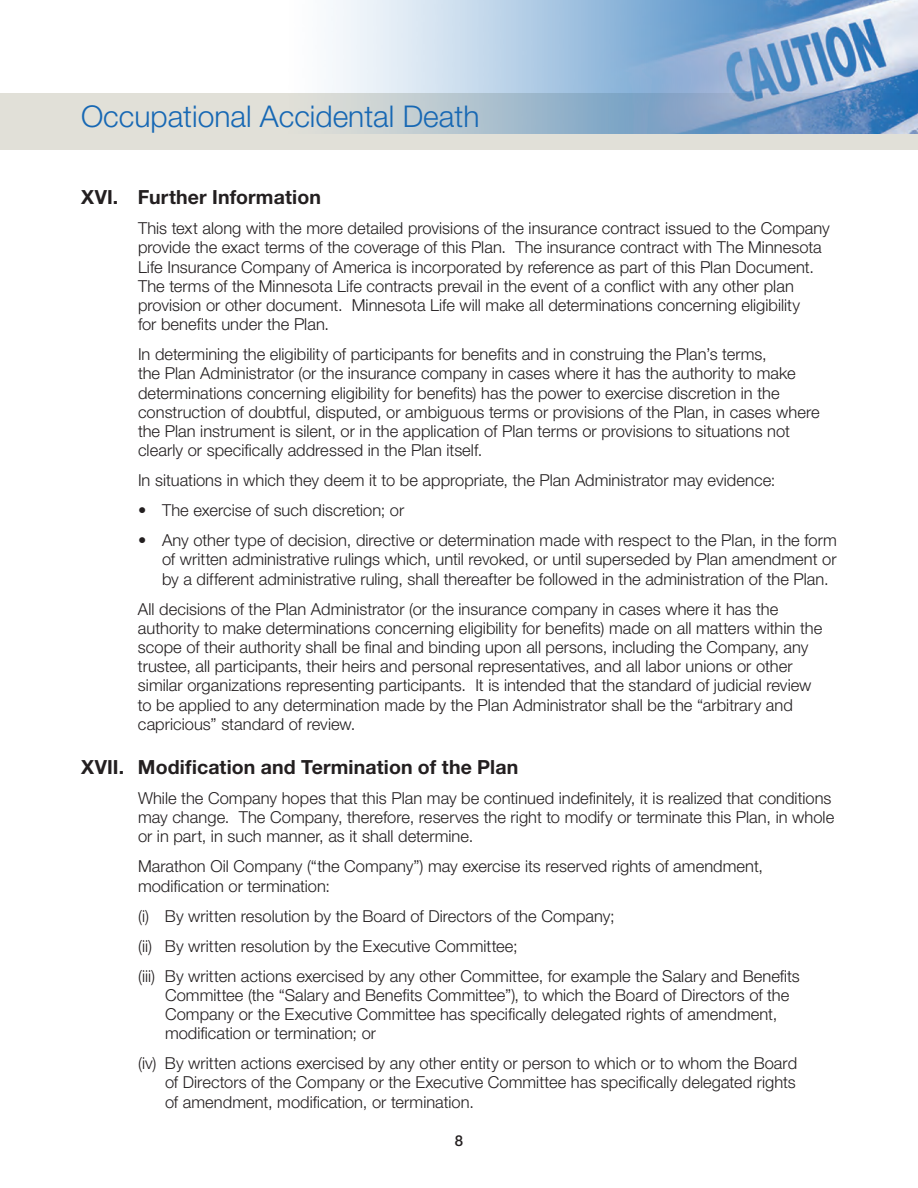
<style>
.page{position:relative;width:918px;height:1188px;background:#fff}
.page>*{position:absolute;margin:0;border:0;box-sizing:border-box;transform-origin:0 0}
.t1{font:300 30px "Helvetica Neue";color:#1768b4}
.HD_1{font:700 19.5px "Helvetica Neue";letter-spacing:.005em;color:#231f20}
.HD_1_Body{font:300 16.5px/19.2px "Helvetica Neue";color:#231f20}
.HD_1_Indent_1{font:300 16.5px/19.2px "Helvetica Neue";color:#231f20;text-align:justify}
.t2{font:500 15px "Helvetica Neue";color:#231f20}
</style>
<div class="page">
<div style="left:0;top:93px;width:918px;height:57px;background:#e1e0d8"></div>
<img style="left:331px;top:0;width:587px;height:133px">
<h1 class="t1" style="left:81px;top:98px;width:400px">Occupational Accidental Death</h1>
<p class="HD_1" style="left:81px;top:185px;width:241px">XVI. Further Information</p>
<p class="HD_1_Body" style="left:138px;top:218px;width:693px">This text along with the more detailed provisions of the insurance contract issued to the Company provide the exact terms of the coverage of this Plan. The insurance contract with The Minnesota Life Insurance Company of America is incorporated by reference as part of this Plan Document.<br>The terms of the Minnesota Life contracts prevail in the event of a conflict with any other plan provision or other document. Minnesota Life will make all determinations concerning eligibility<br>for benefits under the Plan.</p>
<p class="HD_1_Body" style="left:138px;top:344px;width:683px">In determining the eligibility of participants for benefits and in construing the Plan’s terms,<br>the Plan Administrator (or the insurance company in cases where it has the authority to make determinations concerning eligibility for benefits) has the power to exercise discretion in the construction of doubtful, disputed, or ambiguous terms or provisions of the Plan, in cases where the Plan instrument is silent, or in the application of Plan terms or provisions to situations not clearly or specifically addressed in the Plan itself.</p>
<p class="HD_1_Body" style="left:138px;top:470px;width:639px">In situations in which they deem it to be appropriate, the Plan Administrator may evidence:</p>
<p class="HD_1_Indent_1" style="left:138px;top:500px;width:268px">• The exercise of such discretion; or</p>
<p class="HD_1_Indent_1" style="left:162px;top:530px;width:676px;text-indent:-24px">• Any other type of decision, directive or determination made with respect to the Plan, in the form of written administrative rulings which, until revoked, or until superseded by Plan amendment or by a different administrative ruling, shall thereafter be followed in the administration of the Plan.</p>
<p class="HD_1_Body" style="left:138px;top:599px;width:686px">All decisions of the Plan Administrator (or the insurance company in cases where it has the authority to make determinations concerning eligibility for benefits) made on all matters within the scope of their authority shall be final and binding upon all persons, including the Company, any trustee, all participants, their heirs and personal representatives, and all labor unions or other similar organizations representing participants. It is intended that the standard of judicial review to be applied to any determination made by the Plan Administrator shall be the “arbitrary and capricious” standard of review.</p>
<p class="HD_1" style="left:81px;top:755px;width:439px">XVII. Modification and Termination of the Plan</p>
<p class="HD_1_Body" style="left:138px;top:788px;width:698px">While the Company hopes that this Plan may be continued indefinitely, it is realized that conditions may change. The Company, therefore, reserves the right to modify or terminate this Plan, in whole or in part, in such manner, as it shall determine.</p>
<p class="HD_1_Body" style="left:138px;top:857px;width:627px">Marathon Oil Company (“the Company”) may exercise its reserved rights of amendment, modification or termination:</p>
<p class="HD_1_Indent_1" style="left:138px;top:906px;width:478px">(i) By written resolution by the Board of Directors of the Company;</p>
<p class="HD_1_Indent_1" style="left:138px;top:936px;width:381px">(ii) By written resolution by the Executive Committee;</p>
<p class="HD_1_Indent_1" style="left:165px;top:966px;width:636px;text-align:left;text-indent:-27px">(iii) By written actions exercised by any other Committee, for example the Salary and Benefits Committee (the “Salary and Benefits Committee”), to which the Board of Directors of the Company or the Executive Committee has specifically delegated rights of amendment, modification or termination; or</p>
<p class="HD_1_Indent_1" style="left:165px;top:1053px;width:634px;text-indent:-27px">(iv) By written actions exercised by any other entity or person to which or to whom the Board of Directors of the Company or the Executive Committee has specifically delegated rights of amendment, modification, or termination.</p>
<p class="t2" style="left:455px;top:1131px;width:10px">8</p>
</div>
